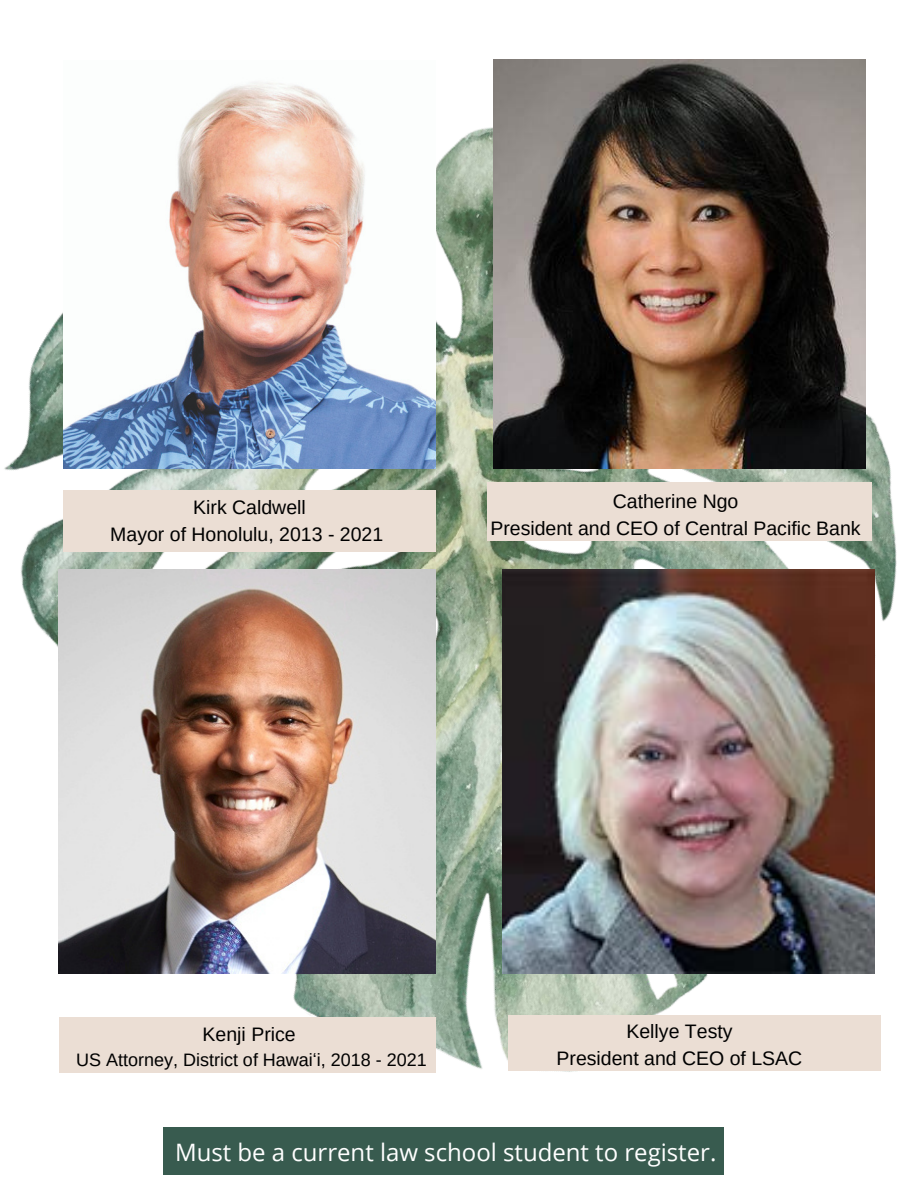
<style>
.page{position:relative;width:918px;height:1188px;background:#fff}
.page>*{position:absolute;margin:0;border:0;box-sizing:border-box;transform-origin:0 0}
.t1{font:24px "Open Sans";color:#fff}
.t2{font:19.5px "Arimo";color:#000}
.t3{font:18px "Arimo";color:#000}
</style>
<div class="page">
<img style="left:4px;top:59px;width:893px;height:1116px">
<img style="left:59px;top:569px;width:377px;height:404px">
<div style="left:63px;top:490px;width:372px;height:62px;background:#ebded4"></div>
<div style="left:163px;top:1128px;width:560px;height:47px;background:#385b4f"></div>
<img style="left:502px;top:569px;width:373px;height:404px">
<img style="left:493px;top:60px;width:373px;height:408px">
<img style="left:63px;top:60px;width:372px;height:409px">
<div style="left:488px;top:482px;width:384px;height:59px;background:#ebded4"></div>
<div style="left:508px;top:1015px;width:373px;height:55px;background:#ebded4"></div>
<div style="left:59px;top:1018px;width:377px;height:55px;background:#ebded4"></div>
<p class="t2" style="left:193px;top:496px;width:114px">Kirk Caldwell</p>
<p class="t2" style="left:110px;top:523px;width:274px">Mayor of Honolulu, 2013 - 2021</p>
<p class="t2" style="left:613px;top:491px;width:127px">Catherine Ngo</p>
<p class="t2" style="left:490px;top:518px;width:372px">President and CEO of Central Pacific Bank</p>
<p class="t2" style="left:203px;top:1023px;width:95px">Kenji Price</p>
<p class="t3" style="left:76px;top:1049px;width:352px">US Attorney, District of Hawaiʻi, 2018 - 2021</p>
<p class="t2" style="left:626px;top:1021px;width:108px">Kellye Testy</p>
<p class="t2" style="left:557px;top:1048px;width:247px">President and CEO of LSAC</p>
<p class="t1" style="left:175px;top:1135px;width:543px">Must be a current law school student to register.</p>
</div>
